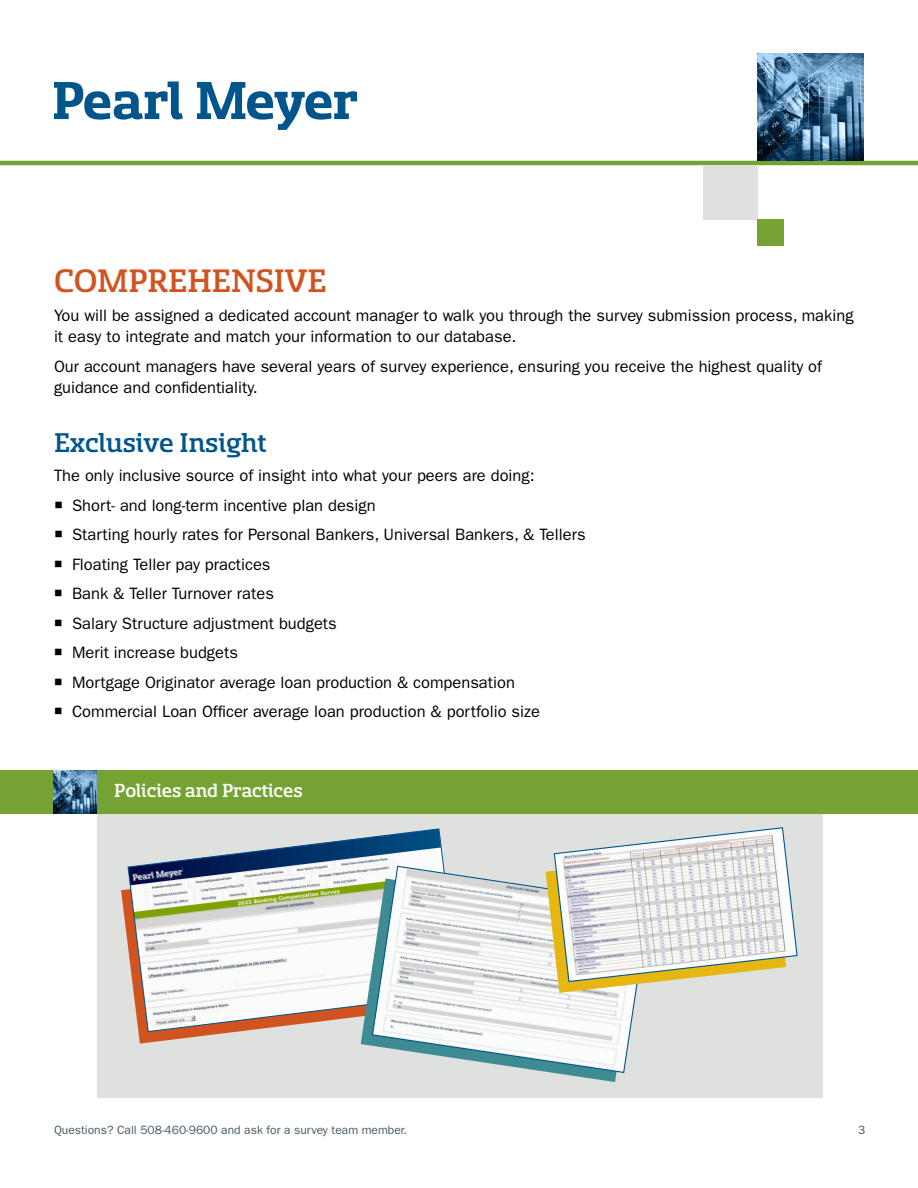
<style>
.page{position:relative;width:918px;height:1188px;background:#fff}
.page>*{position:absolute;margin:0;border:0;box-sizing:border-box;transform-origin:0 0}
.t1{font:500 36px "Sancoale Slab Norm";color:#d15420}
.t2{font:500 30px "Sancoale Slab Norm";color:#00558b}
.t3{font:500 21px "Sancoale Slab Norm";color:#fff}
.t4{font:16.5px/29.5px "ITC Franklin Gothic Std";color:#000}
.t5{font:12px "ITC Franklin Gothic Std";color:#485865}
</style>
<div class="page">
<hr style="left:0;top:161px;width:918px;height:4px;background:#74a333">
<div style="left:703px;top:165px;width:54px;height:54px;background:#dfe1df"></div>
<div style="left:757px;top:219px;width:27px;height:27px;background:#74a333"></div>
<svg style="left:54px;top:82px;width:129px;height:38px"></svg>
<svg style="left:197px;top:82px;width:160px;height:48px"></svg>
<img style="left:757px;top:54px;width:107px;height:107px">
<div style="left:97px;top:813px;width:725px;height:285px;background:#dfe1df"></div>
<div style="left:0;top:770px;width:918px;height:43px;background:#74a333"></div>
<img style="left:54px;top:770px;width:43px;height:43px">
<svg style="left:121px;top:889px;width:240px;height:155px"></svg>
<svg style="left:127px;top:828px;width:317px;height:205px"></svg>
<svg style="left:361px;top:878px;width:256px;height:204px"></svg>
<svg style="left:371px;top:865px;width:266px;height:209px"></svg>
<svg style="left:546px;top:827px;width:252px;height:166px"></svg>
<h1 class="t1" style="left:54px;top:263px;width:274px">COMPREHENSIVE</h1>
<p class="t4" style="left:54px;top:305px;width:801px;line-height:21px">You will be assigned a dedicated account manager to walk you through the survey submission process, making it easy to integrate and match your information to our database.</p>
<p class="t4" style="left:54px;top:356px;width:770px;line-height:21px">Our account managers have several years of survey experience, ensuring you receive the highest quality of guidance and confidentiality.</p>
<h2 class="t2" style="left:54px;top:428px;width:214px">Exclusive Insight</h2>
<p class="t4" style="left:72px;top:461px;width:515px;text-indent:-18px">The only inclusive source of insight into what your peers are doing:<br>Short- and long-term incentive plan design<br>Starting hourly rates for Personal Bankers, Universal Bankers, &amp; Tellers Floating Teller pay practices<br>Bank &amp; Teller Turnover rates<br>Salary Structure adjustment budgets<br>Merit increase budgets<br>Mortgage Originator average loan production &amp; compensation Commercial Loan Officer average loan production &amp; portfolio size</p>
<p class="t3" style="left:114px;top:780px;width:190px">Policies and Practices</p>
<p class="t5" style="left:54px;top:1123px;width:355px">Questions? Call 508-460-9600 and ask for a survey team member.</p>
<p class="t5" style="left:858px;top:1123px;width:9px">3</p>
</div>
